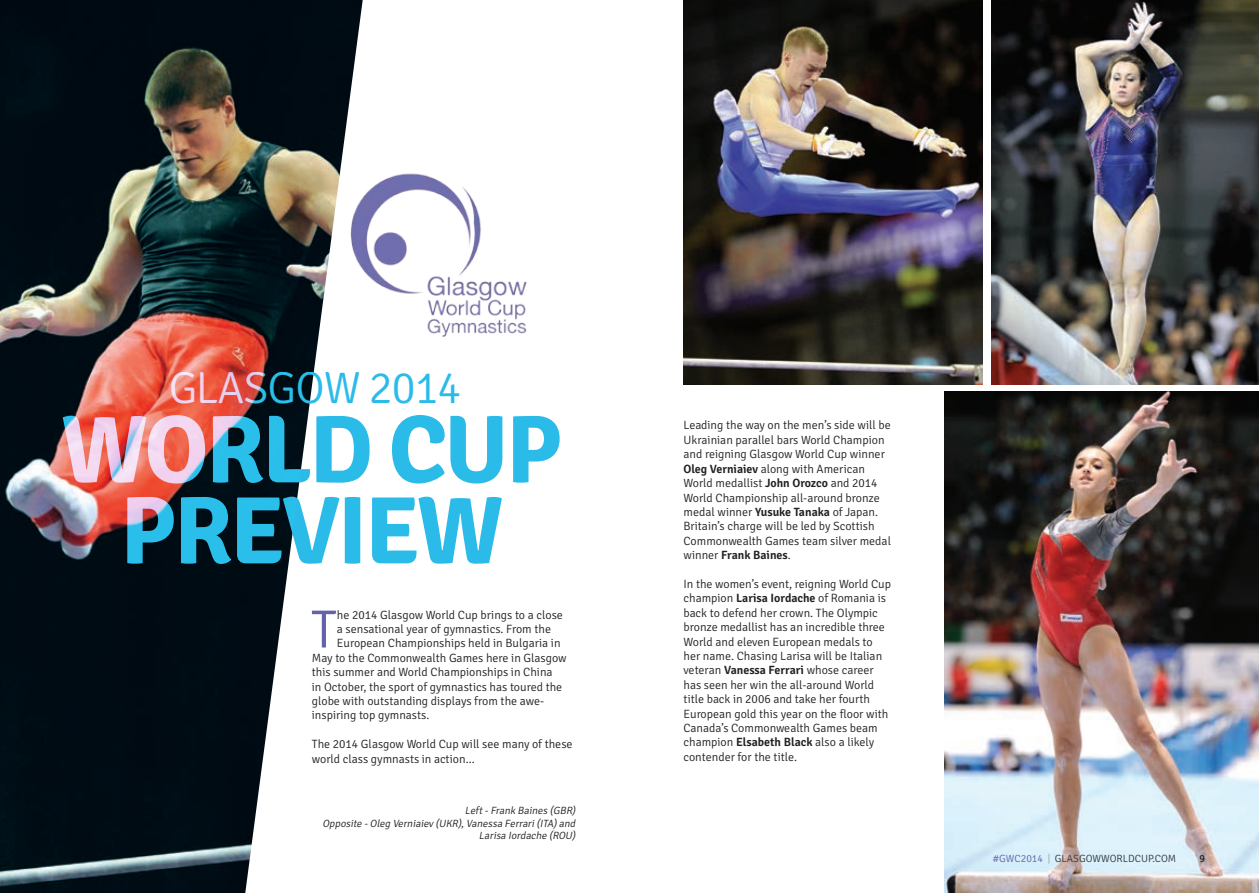
<style>
.page{position:relative;width:1259px;height:893px;background:#fff}
.page>*{position:absolute;margin:0;border:0;box-sizing:border-box;transform-origin:0 0}
.t1{font:700 96px/81px "Signika";letter-spacing:-.03em;color:#2abbe9;text-align:center}
.t2{font:300 53.85px "Signika";color:#6462aa}
.t3{font:300 45px "Signika";letter-spacing:-.02em;color:#2abbe9}
.t4{font:300 12px/14.4px "Signika";color:#231f20}
.t5{font:italic 300 10.5px "Signika";color:#231f20}
.t6{font:300 10.5px "Signika";color:#38383d}
.t7{font:10.5px "Signika";color:#231f20}
.s1{font-weight:600}
.s2{color:#6462aa}
.s3{color:#9d9fa2}
</style>
<div class="page">
<img style="left:944px;top:392px;width:315px;height:501px">
<img style="left:0;top:0;width:363px;height:893px">
<img style="left:683px;top:0;width:299px;height:384px">
<img style="left:991px;top:0;width:268px;height:384px">
<img style="left:259px;top:156px;width:268px;height:204px">
<h3 class="t3" style="left:168px;top:364px;width:295px">GLASGOW 2014</h3>
<h1 class="t1" style="left:61px;top:410px;width:502px">WORLD CUP<br>PREVIEW</h1>
<p class="t2" style="left:311px;top:600px;width:27px">T</p>
<p class="t4" style="left:337px;top:608px;width:227px">he 2014 Glasgow World Cup brings to a close</p>
<p class="t4" style="left:337px;top:622px;width:216px">a sensational year of gymnastics. From the</p>
<p class="t4" style="left:337px;top:636px;width:225px">European Championships held in Bulgaria in</p>
<p class="t4" style="left:312px;top:651px;width:256px">May to the Commonwealth Games here in Glasgow</p>
<p class="t4" style="left:312px;top:665px;width:242px">this summer and World Championships in China</p>
<p class="t4" style="left:312px;top:680px;width:252px">in October, the sport of gymnastics has toured the</p>
<p class="t4" style="left:312px;top:694px;width:234px">globe with outstanding displays from the awe-</p>
<p class="t4" style="left:312px;top:708px;width:119px">inspiring top gymnasts.</p>
<p class="t4" style="left:312px;top:737px;width:262px">The 2014 Glasgow World Cup will see many of these world class gymnasts in action...</p>
<p class="t5" style="left:465px;top:805px;width:114px">Left-Frank Baines (GBR)</p>
<p class="t5" style="left:322px;top:817px;width:257px">Opposite -Oleg Verniaiev (UKR),Vanessa Ferrari(ITA)and</p>
<p class="t5" style="left:479px;top:830px;width:100px">Larisa Iordache (ROU)</p>
<p class="t4" style="left:683px;top:418px;width:209px">Leading the way on the men’s side will be Ukrainian parallel bars World Champion and reigning Glasgow World Cup winner <span class="s1">Oleg Verniaiev</span> along with American World medallist <span class="s1">John Orozco</span> and 2014<br>World Championship all-around bronze medal winner <span class="s1">Yusuke Tanaka</span> of Japan.<br>Britain’s charge will be led by Scottish Commonwealth Games team silver medal winner <span class="s1">Frank Baines</span>.</p>
<p class="t4" style="left:683px;top:577px;width:209px">In the women’s event, reigning World Cup champion <span class="s1">Larisa Iordache</span> of Romania is back to defend her crown. The Olympic bronze medallist has an incredible three World and eleven European medals to her name. Chasing Larisa will be Italian veteran <span class="s1">Vanessa Ferrari</span> whose career has seen her win the all-around World title back in 2006 and take her fourth European gold this year on the floor with Canada’s Commonwealth Games beam champion <span class="s1">Elsabeth Black</span> also a likely contender for the title.</p>
<p class="t6" style="left:993px;top:852px;width:185px"><span class="s2">#GWC2014</span> <span class="s3">|</span> GLASGOWWORLDCUP.COM</p>
<p class="t7" style="left:1199px;top:852px;width:7px">9</p>
</div>
